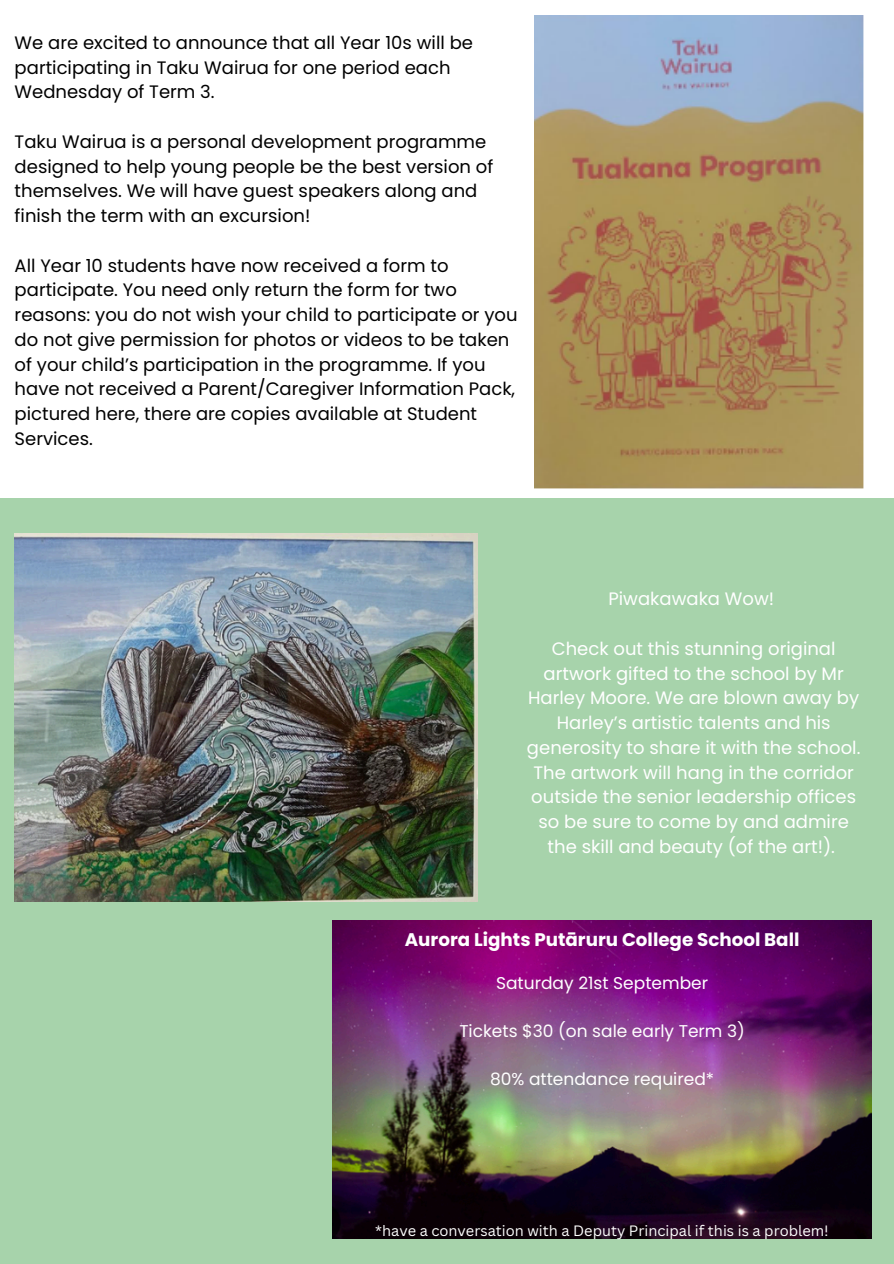
<style>
.page{position:relative;width:894px;height:1264px;background:#fff}
.page>*{position:absolute;margin:0;border:0;box-sizing:border-box;transform-origin:0 0}
.t1{font:700 18.3px "Poppins";color:#fff}
.t2{font:18px/24.8px "Poppins";color:#000}
.t3{font:18px/24.8px "Poppins";color:#fff;text-align:center}
.t4{font:17.1px "Poppins";color:#fff}
.t5{font:14.55px "Canva Sans";color:#fff}
</style>
<div class="page">
<div style="left:0;top:497px;width:893px;height:766px;background:#a7d3ab"></div>
<img style="left:534px;top:16px;width:330px;height:473px">
<img style="left:15px;top:534px;width:462px;height:368px">
<img style="left:332px;top:921px;width:539px;height:317px">
<p class="t2" style="left:15px;top:30px;width:459px">We are excited to announce that all Year 10s will be participating in Taku Wairua for one period each<br>Wednesday of Term 3.</p>
<p class="t2" style="left:15px;top:129px;width:480px">Taku Wairua is a personal development programme designed to help young people be the best version of themselves. We will have guest speakers along and finish the term with an excursion!</p>
<p class="t2" style="left:15px;top:253px;width:504px">All Year 10 students have now received a form to participate. You need only return the form for two reasons: you do not wish your child to participate or you do not give permission for photos or videos to be taken of your child’s participation in the programme. If you have not received a Parent/Caregiver Information Pack, pictured here, there are copies available at Student Services.</p>
<h2 class="t3" style="left:608px;top:586px;width:167px">Piwakawaka Wow!</h2>
<h2 class="t3" style="left:527px;top:636px;width:335px">Check out this stunning original artwork gifted to the school by Mr Harley Moore. We are blown away by Harley’s artistic talents and his generosity to share it with the school.<br>The artwork will hang in the corridor outside the senior leadership offices so be sure to come by and admire the skill and beauty (of the art!).</h2>
<p class="t1" style="left:404px;top:926px;width:396px">Aurora Lights Putāruru College School Ball</p>
<p class="t4" style="left:496px;top:971px;width:213px">Saturday 21st September</p>
<h1 class="t4" style="left:459px;top:1019px;width:287px">Tickets $30 (on sale early Term 3)</h1>
<h2 class="t4" style="left:490px;top:1066px;width:225px">80% attendance required*</h2>
<p class="t5" style="left:375px;top:1220px;width:455px">*have a conversation with a Deputy Principal if this is a problem!</p>
</div>
